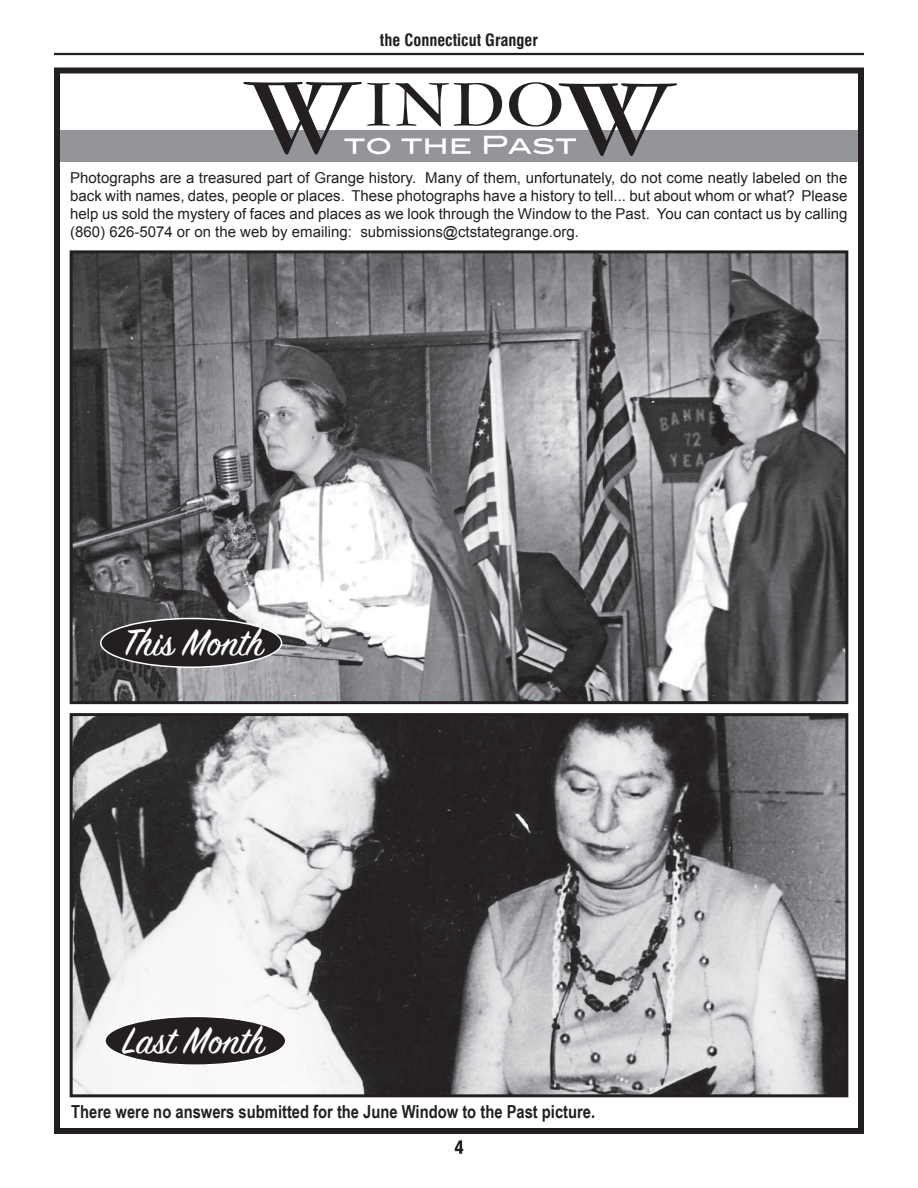
<style>
.page{position:relative;width:918px;height:1188px;background:#fff}
.page>*{position:absolute;margin:0;border:0;box-sizing:border-box;transform-origin:0 0}
.t1{font:42px "Sign Painter House Script";color:#fff}
.t2{font:700 18px "Arial Narrow";color:#231f20}
.t3{font:700 condensed 16.5px "Swiss 721 BT";color:#231f20}
.t4{font:15px/18px "Arial";color:#231f20;text-align:justify}
</style>
<div class="page">
<hr style="left:54px;top:53px;width:810px;height:2px;background:#231f20">
<img style="left:74px;top:254px;width:770px;height:446px">
<div style="left:70px;top:250px;width:778px;height:454px;border:3px solid #231f20"></div>
<img style="left:74px;top:717px;width:770px;height:376px">
<div style="left:70px;top:713px;width:778px;height:384px;border:3px solid #231f20"></div>
<div style="left:61px;top:131px;width:803px;height:31px;background:#939598"></div>
<svg style="left:243px;top:82px;width:434px;height:74px"></svg>
<div style="left:101px;top:619px;width:181px;height:48px;background:#231f20;border-radius:50%"></div>
<div style="left:100px;top:618px;width:182px;height:50px;border:2px solid #fff;border-radius:50%"></div>
<div style="left:105px;top:1016px;width:181px;height:49px;background:#231f20;border-radius:50%"></div>
<div style="left:104px;top:1016px;width:182px;height:50px;border:2px solid #fff;border-radius:50%"></div>
<svg style="left:455px;top:1140px;width:8px;height:14px"></svg>
<div style="left:54px;top:68px;width:810px;height:1066px;border:6px solid #231f20"></div>
<p class="t3" style="left:380px;top:30px;width:160px">the Connecticut Granger</p>
<p class="t4" style="left:70px;top:169px;width:779px">Photographs are a treasured part of Grange history. Many of them, unfortunately, do not come neatly labeled on the back with names, dates, people or places. These photographs have a history to tell... but about whom or what? Please help us sold the mystery of faces and places as we look through the Window to the Past. You can contact us by calling (860) 626-5074 or on the web by emailing: submissions@ctstategrange.org.</p>
<h1 class="t1" style="left:124px;top:617px;width:141px">This Month</h1>
<h1 class="t1" style="left:123px;top:1015px;width:143px">Last Month</h1>
<p class="t2" style="left:71px;top:1101px;width:526px">There were no answers submitted for the June Window to the Past picture.</p>
</div>
